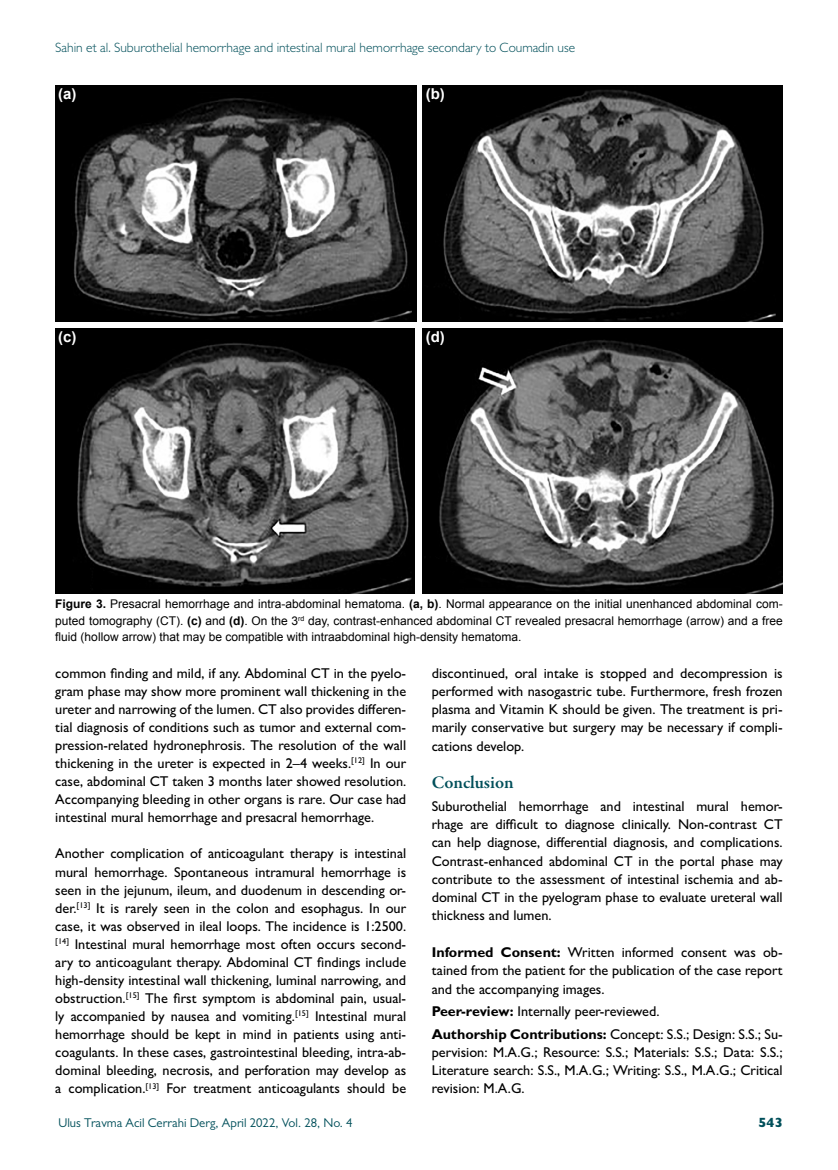
<style>
.page{position:relative;width:838px;height:1170px;background:#fff}
.page>*{position:absolute;margin:0;border:0;box-sizing:border-box;transform-origin:0 0}
.t1{font:600 18px "Garamond Premr Pro";letter-spacing:-.01em;color:#004f5a}
.t2{font:700 15px "Arial";color:#fff}
.t3{font:500 14.25px/18px "Gill Sans MT Pro";color:#000;text-align:justify}
.t4{font:300 13.5px "Gill Sans MT Pro";color:#004f5a}
.t5{font:800 13.5px "Gill Sans MT Pro";color:#004f5a}
.t6{font:12.75px "Gill Sans MT Pro";color:#004f5a}
.t7{font:12px/16.5px "Arial";color:#000;text-align:justify}
.s1{font-weight:700}
</style>
<div class="page">
<img style="left:55px;top:85px;width:361px;height:236px">
<img style="left:423px;top:85px;width:359px;height:236px">
<img style="left:55px;top:328px;width:359px;height:265px">
<img style="left:423px;top:328px;width:359px;height:265px">
<p class="t4" style="left:55px;top:39px;width:521px">Sahin et al. Suburothelial hemorrhage and intestinal mural hemorrhage secondary to Coumadin use</p>
<p class="t2" style="left:58px;top:84px;width:20px">(a)</p>
<p class="t2" style="left:58px;top:327px;width:20px">(c)</p>
<p class="t2" style="left:426px;top:84px;width:21px">(b)</p>
<p class="t2" style="left:426px;top:327px;width:21px">(d)</p>
<p class="t7" style="left:55px;top:596px;width:729px"><span class="s1">Figure 3.</span> Presacral hemorrhage and intra-abdominal hematoma. <span class="s1">(a, b)</span>. Normal appearance on the initial unenhanced abdominal com&shy;puted tomography (CT). <span class="s1">(c)</span> and <span class="s1">(d)</span>. On the 3<sup>rd</sup> day, contrast-enhanced abdominal CT revealed presacral hemorrhage (arrow) and a free fluid (hollow arrow) that may be compatible with intraabdominal high-density hematoma.</p>
<p class="t3" style="left:55px;top:663px;width:352px">common finding and mild, if any. Abdominal CT in the pyelo&shy;gram phase may show more prominent wall thickening in the ureter and narrowing of the lumen. CT also provides differen&shy;tial diagnosis of conditions such as tumor and external com&shy;pression-related hydronephrosis. The resolution of the wall thickening in the ureter is expected in 2–4 weeks.<sup>[12]</sup> In our case, abdominal CT taken 3 months later showed resolution.<br>Accompanying bleeding in other organs is rare. Our case had intestinal mural hemorrhage and presacral hemorrhage.</p>
<p class="t3" style="left:55px;top:844px;width:352px">Another complication of anticoagulant therapy is intestinal mural hemorrhage. Spontaneous intramural hemorrhage is seen in the jejunum, ileum, and duodenum in descending or&shy;der.<sup>[13]</sup> It is rarely seen in the colon and esophagus. In our case, it was observed in ileal loops. The incidence is 1:2500. <sup>[14]</sup> Intestinal mural hemorrhage most often occurs second&shy;ary to anticoagulant therapy. Abdominal CT findings include high-density intestinal wall thickening, luminal narrowing, and obstruction.<sup>[15]</sup> The first symptom is abdominal pain, usual&shy;ly accompanied by nausea and vomiting.<sup>[15]</sup> Intestinal mural hemorrhage should be kept in mind in patients using anti&shy;coagulants. In these cases, gastrointestinal bleeding, intra-ab&shy;dominal bleeding, necrosis, and perforation may develop as a complication.<sup>[13]</sup> For treatment anticoagulants should be</p>
<p class="t3" style="left:432px;top:663px;width:352px">discontinued, oral intake is stopped and decompression is performed with nasogastric tube. Furthermore, fresh frozen plasma and Vitamin K should be given. The treatment is pri&shy;marily conservative but surgery may be necessary if compli&shy;cations develop.</p>
<p class="t1" style="left:432px;top:771px;width:83px">Conclusion</p>
<p class="t3" style="left:432px;top:796px;width:352px">Suburothelial hemorrhage and intestinal mural hemor&shy;rhage are difficult to diagnose clinically. Non-contrast CT can help diagnose, differential diagnosis, and complications.<br>Contrast-enhanced abdominal CT in the portal phase may contribute to the assessment of intestinal ischemia and ab&shy;dominal CT in the pyelogram phase to evaluate ureteral wall thickness and lumen.</p>
<p class="t3" style="left:432px;top:942px;width:352px"><span class="s1">Informed Consent:</span> Written informed consent was ob&shy;tained from the patient for the publication of the case report and the accompanying images.</p>
<p class="t3" style="left:432px;top:999px;width:352px;line-height:22.5px"><span class="s1">Peer-review:</span> Internally peer-reviewed.<br><span class="s1">Authorship Contributions:</span> Concept: S.S.; Design: S.S.; Su-</p>
<p class="t3" style="left:432px;top:1042px;width:352px">pervision: M.A.G.; Resource: S.S.; Materials: S.S.; Data: S.S.; Literature search: S.S., M.A.G.; Writing: S.S., M.A.G.; Critical revision: M.A.G.</p>
<p class="t6" style="left:58px;top:1115px;width:295px">Ulus Travma Acil Cerrahi Derg, April 2022, Vol. 28, No. 4</p>
<p class="t5" style="left:758px;top:1114px;width:26px">543</p>
</div>
